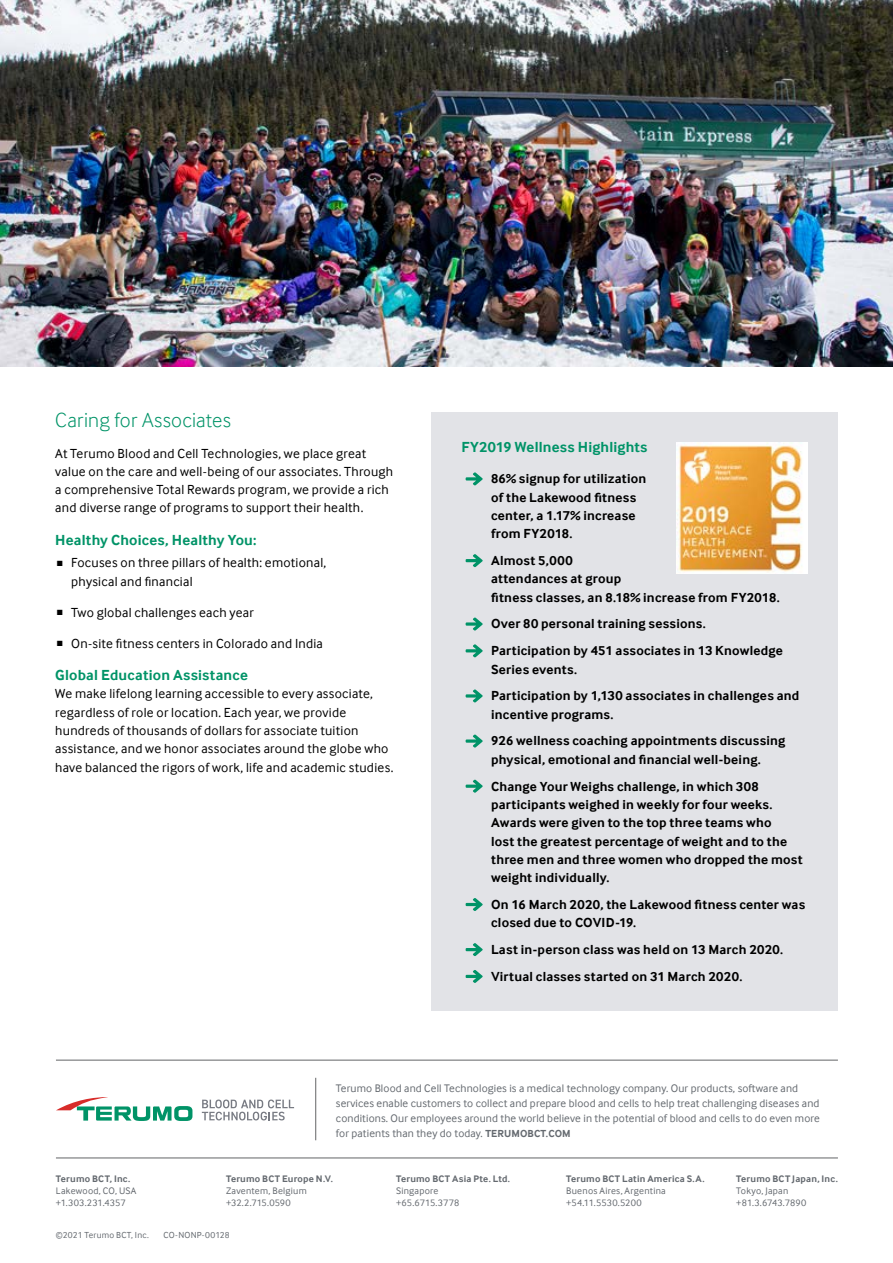
<style>
.page{position:relative;width:893px;height:1263px;background:#fff}
.page>*{position:absolute;margin:0;border:0;box-sizing:border-box;transform-origin:0 0}
.t1{font:300 21px "Inter Face";letter-spacing:.01em;color:#009367}
.t2{font:700 15px "Inter Face";letter-spacing:.01em;color:#009367}
.t3{font:700 13.5px/18.3px "Inter Face";letter-spacing:.015em;color:#000}
.t4{font:13.5px/18.3px "Inter Face";letter-spacing:.02em;color:#000}
.t5{font:11.25px/15px "Inter Face";letter-spacing:.01em;color:#64696f}
.t6{font:9.75px/12px "Inter Face";letter-spacing:.025em;color:#64696f}
.t7{font:700 9.75px "Inter Face";letter-spacing:.025em;color:#64696f}
.t8{font:9px "Inter Face";letter-spacing:.025em;color:#64696f}
.s1{font-family:"Arial";font-size:11.25px}
.s2{font-weight:700;font-size:10.5px}
</style>
<div class="page">
<div style="left:432px;top:412px;width:406px;height:598px;background:#e2e3e7"></div>
<svg style="left:466px;top:472px;width:17px;height:13px"></svg>
<svg style="left:466px;top:554px;width:17px;height:13px"></svg>
<svg style="left:466px;top:617px;width:17px;height:13px"></svg>
<svg style="left:466px;top:644px;width:17px;height:13px"></svg>
<svg style="left:466px;top:689px;width:17px;height:13px"></svg>
<svg style="left:466px;top:735px;width:17px;height:12px"></svg>
<svg style="left:466px;top:780px;width:17px;height:13px"></svg>
<svg style="left:466px;top:898px;width:17px;height:13px"></svg>
<svg style="left:466px;top:943px;width:17px;height:13px"></svg>
<svg style="left:466px;top:970px;width:17px;height:13px"></svg>
<img style="left:676px;top:442px;width:132px;height:132px">
<hr style="left:56px;top:1158px;width:782px;height:1px;background:#636466">
<svg style="left:202px;top:1099px;width:92px;height:21px"></svg>
<svg style="left:56px;top:1097px;width:136px;height:24px"></svg>
<hr style="left:315px;top:1078px;width:1px;height:62px;background:#636466">
<hr style="left:56px;top:1060px;width:782px;height:1px;background:#636466">
<img style="left:0;top:0;width:893px;height:366px">
<h1 class="t1" style="left:55px;top:407px;width:177px">Caring for Associates</h1>
<p class="t4" style="left:55px;top:445px;width:339px">At Terumo Blood and Cell Technologies, we place great value on the care and well-being of our associates. Through a comprehensive Total Rewards program, we provide a rich and diverse range of programs to support their health.</p>
<p class="t2" style="left:55px;top:531px;width:203px">Healthy Choices, Healthy You:</p>
<p class="t4" style="left:71px;top:555px;width:257px;text-indent:-15px"><span class="s1">■</span> Focuses on three pillars of health: emotional, physical and financial</p>
<p class="t4" style="left:56px;top:604px;width:199px"><span class="s1">■</span> Two global challenges each year</p>
<p class="t4" style="left:56px;top:635px;width:268px"><span class="s1">■</span> On-site fitness centers in Colorado and India</p>
<p class="t2" style="left:55px;top:666px;width:194px">Global Education Assistance</p>
<p class="t4" style="left:55px;top:686px;width:340px">We make lifelong learning accessible to every associate, regardless of role or location. Each year, we provide hundreds of thousands of dollars for associate tuition assistance, and we honor associates around the globe who have balanced the rigors of work, life and academic studies.</p>
<p class="t2" style="left:461px;top:438px;width:188px">FY2019 Wellness Highlights</p>
<p class="t3" style="left:491px;top:471px;width:157px">86% signup for utilization of the Lakewood fitness center, a 1.17% increase from FY2018.</p>
<p class="t3" style="left:491px;top:553px;width:290px">Almost 5,000<br>attendances at group<br>fitness classes, an 8.18% increase from FY2018.</p>
<p class="t3" style="left:491px;top:612px;width:293px;line-height:26.8px">Over 80 personal training sessions.<br>Participation by 451 associates in 13 Knowledge</p>
<p class="t3" style="left:491px;top:657px;width:310px;line-height:26.8px">Series events.<br>Participation by 1,130 associates in challenges and</p>
<p class="t3" style="left:491px;top:702px;width:296px;line-height:26.8px">incentive programs.<br>926 wellness coaching appointments discussing</p>
<p class="t3" style="left:491px;top:747px;width:271px;line-height:26.8px">physical, emotional and financial well-being.<br>Change Your Weighs challenge, in which 308</p>
<p class="t3" style="left:491px;top:796px;width:313px">participants weighed in weekly for four weeks.<br>Awards were given to the top three teams who<br>lost the greatest percentage of weight and to the three men and three women who dropped the most weight individually.</p>
<p class="t3" style="left:491px;top:896px;width:316px">On 16 March 2020, the Lakewood fitness center was closed due to COVID-19.</p>
<p class="t3" style="left:491px;top:937px;width:294px;line-height:26.8px">Last in-person class was held on 13 March 2020.<br>Virtual classes started on 31 March 2020.</p>
<p class="t7" style="left:56px;top:1173px;width:76px">Terumo BCT, Inc.</p>
<p class="t6" style="left:56px;top:1186px;width:82px">Lakewood, CO, USA +1.303.231.4357</p>
<p class="t8" style="left:56px;top:1230px;width:94px">©2021 Terumo BCT, Inc.</p>
<p class="t5" style="left:336px;top:1081px;width:485px">Terumo Blood and Cell Technologies is a medical technology company. Our products, software and services enable customers to collect and prepare blood and cells to help treat challenging diseases and conditions. Our employees around the world believe in the potential of blood and cells to do even more for patients than they do today. <span class="s2">TERUMOBCT.COM</span></p>
<p class="t7" style="left:226px;top:1173px;width:108px">Terumo BCT Europe N.V.</p>
<p class="t6" style="left:226px;top:1186px;width:82px">Zaventem, Belgium +32.2.715.0590</p>
<p class="t8" style="left:164px;top:1230px;width:68px">CO-NONP-00128</p>
<p class="t7" style="left:396px;top:1173px;width:115px">Terumo BCT Asia Pte. Ltd.</p>
<p class="t6" style="left:396px;top:1186px;width:65px">Singapore +65.6715.3778</p>
<p class="t7" style="left:566px;top:1173px;width:140px">Terumo BCT Latin America S.A.</p>
<p class="t6" style="left:566px;top:1186px;width:101px">Buenos Aires, Argentina +54.11.5530.5200</p>
<p class="t7" style="left:736px;top:1173px;width:103px">Terumo BCT Japan, Inc.</p>
<p class="t6" style="left:736px;top:1186px;width:71px">Tokyo, Japan +81.3.6743.7890</p>
</div>
